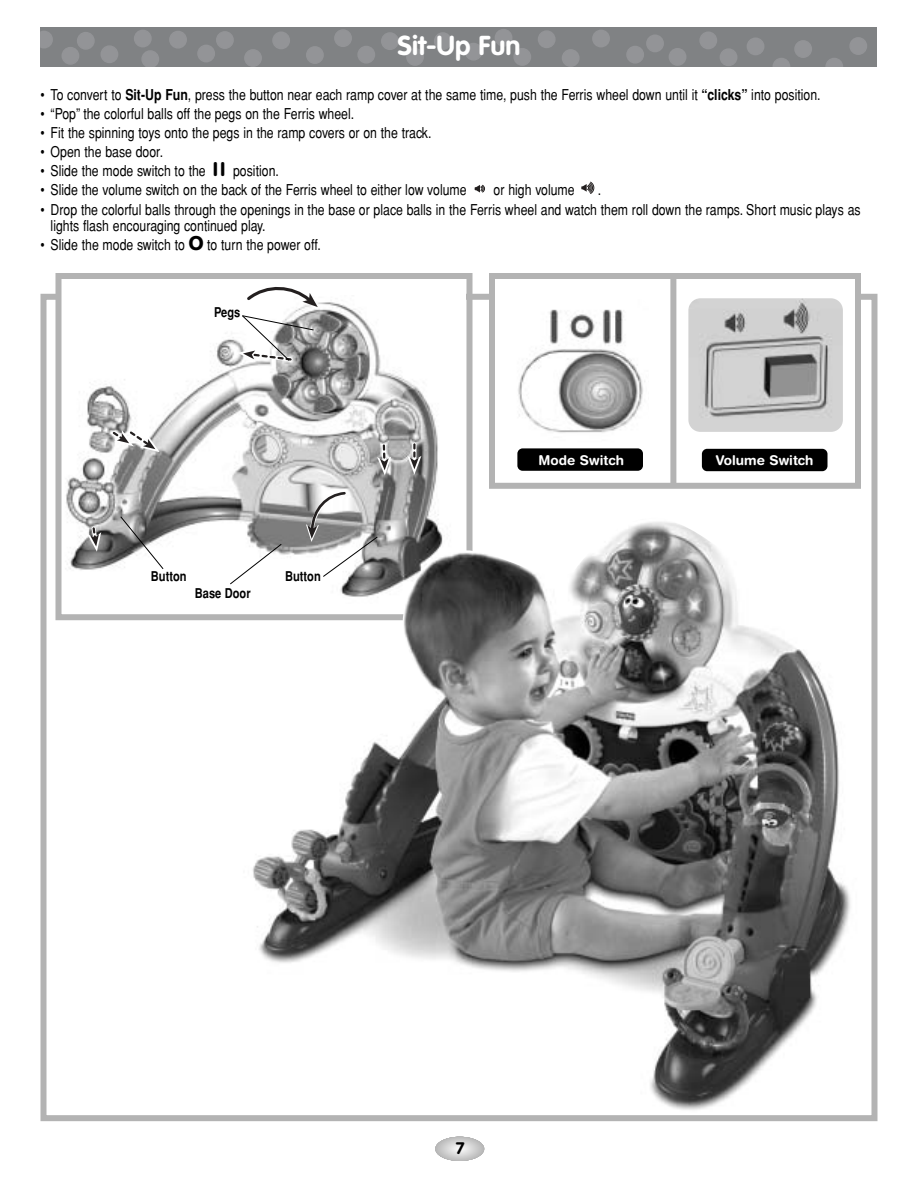
<style>
.page{position:relative;width:918px;height:1188px;background:#fff}
.page>*{position:absolute;margin:0;border:0;box-sizing:border-box;transform-origin:0 0}
.t1{font:700 27px "VAG Rounded";color:#fff}
.t2{font:700 16.5px "VAG Rounded";color:#000}
.t3{font:condensed 15px/16.5px "Helvetica";color:#000}
.t4{font:700 condensed 13.5px "Helvetica";color:#000}
.t5{font:700 13.5px "Helvetica Rounded";color:#fff}
.s1{font-weight:700}
.s2{font-family:"VAG Rounded";font-weight:900;font-stretch:normal;font-size:19.5px}
</style>
<div class="page">
<div style="left:40px;top:294px;width:838px;height:827px;border:6px solid #b3b3b3"></div>
<div style="left:40px;top:27px;width:838px;height:40px;background:#808284"></div>
<svg style="left:40px;top:31px;width:13px;height:17px"></svg>
<div style="left:61px;top:47px;width:18px;height:18px;background:#939497;border:2px solid #939497;border-radius:50%"></div>
<div style="left:77px;top:32px;width:18px;height:18px;background:#939497;border:2px solid #939497;border-radius:50%"></div>
<div style="left:100px;top:45px;width:18px;height:18px;background:#939497;border:2px solid #939497;border-radius:50%"></div>
<div style="left:134px;top:30px;width:18px;height:17px;background:#939497;border:2px solid #939497;border-radius:50%"></div>
<svg style="left:141px;top:50px;width:18px;height:17px"></svg>
<div style="left:169px;top:31px;width:18px;height:18px;background:#939497;border:2px solid #939497;border-radius:50%"></div>
<div style="left:197px;top:45px;width:18px;height:17px;background:#939497;border:2px solid #939497;border-radius:50%"></div>
<div style="left:216px;top:31px;width:18px;height:18px;background:#939497;border:2px solid #939497;border-radius:50%"></div>
<div style="left:244px;top:49px;width:18px;height:18px;background:#939497;border:2px solid #939497;border-radius:50%"></div>
<div style="left:272px;top:31px;width:18px;height:18px;background:#939497;border:2px solid #939497;border-radius:50%"></div>
<div style="left:306px;top:46px;width:18px;height:18px;background:#939497;border:2px solid #939497;border-radius:50%"></div>
<div style="left:334px;top:29px;width:18px;height:18px;background:#939497;border:2px solid #939497;border-radius:50%"></div>
<div style="left:357px;top:46px;width:18px;height:18px;background:#939497;border:2px solid #939497;border-radius:50%"></div>
<div style="left:381px;top:32px;width:18px;height:18px;background:#939497;border:2px solid #939497;border-radius:50%"></div>
<div style="left:406px;top:48px;width:18px;height:18px;background:#939497;border:2px solid #939497;border-radius:50%"></div>
<div style="left:434px;top:32px;width:18px;height:18px;background:#939497;border:2px solid #939497;border-radius:50%"></div>
<div style="left:465px;top:43px;width:17px;height:18px;background:#939497;border:2px solid #939497;border-radius:50%"></div>
<div style="left:495px;top:29px;width:17px;height:18px;background:#939497;border:2px solid #939497;border-radius:50%"></div>
<div style="left:513px;top:48px;width:18px;height:18px;background:#939497;border:2px solid #939497;border-radius:50%"></div>
<div style="left:538px;top:30px;width:18px;height:18px;background:#939497;border:2px solid #939497;border-radius:50%"></div>
<div style="left:562px;top:49px;width:18px;height:18px;background:#939497;border:2px solid #939497;border-radius:50%"></div>
<div style="left:592px;top:30px;width:18px;height:17px;background:#939497;border:2px solid #939497;border-radius:50%"></div>
<div style="left:626px;top:46px;width:18px;height:18px;background:#939497;border:2px solid #939497;border-radius:50%"></div>
<div style="left:646px;top:34px;width:18px;height:18px;background:#939497;border:2px solid #939497;border-radius:50%"></div>
<div style="left:669px;top:48px;width:17px;height:18px;background:#939497;border:2px solid #939497;border-radius:50%"></div>
<div style="left:699px;top:31px;width:18px;height:18px;background:#939497;border:2px solid #939497;border-radius:50%"></div>
<div style="left:720px;top:48px;width:17px;height:18px;background:#939497;border:2px solid #939497;border-radius:50%"></div>
<div style="left:849px;top:37px;width:18px;height:18px;background:#939497;border:2px solid #939497;border-radius:50%"></div>
<div style="left:794px;top:40px;width:18px;height:18px;background:#939497;border:2px solid #939497;border-radius:50%"></div>
<div style="left:747px;top:37px;width:17px;height:18px;background:#939497;border:2px solid #939497;border-radius:50%"></div>
<svg style="left:773px;top:58px;width:17px;height:9px"></svg>
<svg style="left:825px;top:58px;width:18px;height:9px"></svg>
<svg style="left:435px;top:1137px;width:49px;height:24px"></svg>
<svg style="left:581px;top:181px;width:14px;height:13px"></svg>
<svg style="left:475px;top:184px;width:10px;height:9px"></svg>
<div style="left:495px;top:279px;width:360px;height:204px;background:#fff"></div>
<div style="left:489px;top:273px;width:372px;height:216px;border:6px solid #b3b3b3"></div>
<img style="left:506px;top:299px;width:143px;height:153px;border-radius:12px">
<div style="left:517px;top:448px;width:126px;height:23px;background:#000;border-radius:5px"></div>
<div style="left:702px;top:449px;width:126px;height:22px;background:#000;border-radius:5px"></div>
<img style="left:688px;top:298px;width:155px;height:134px;border-radius:12px">
<div style="left:670px;top:279px;width:6px;height:209px;background:#b3b3b3"></div>
<div style="left:62px;top:279px;width:404px;height:335px;background:#fff"></div>
<img style="left:66px;top:302px;width:373px;height:268px">
<svg style="left:108px;top:427px;width:52px;height:25px"></svg>
<svg style="left:377px;top:441px;width:14px;height:35px"></svg>
<svg style="left:407px;top:444px;width:14px;height:31px"></svg>
<svg style="left:244px;top:287px;width:74px;height:20px"></svg>
<svg style="left:87px;top:524px;width:14px;height:28px"></svg>
<div style="left:56px;top:273px;width:416px;height:347px;border:6px solid #b3b3b3"></div>
<svg style="left:238px;top:314px;width:77px;height:50px"></svg>
<svg style="left:119px;top:515px;width:45px;height:55px"></svg>
<svg style="left:306px;top:489px;width:73px;height:28px"></svg>
<img style="left:208px;top:517px;width:643px;height:593px">
<h1 class="t1" style="left:398px;top:34px;width:124px">Sit-Up Fun</h1>
<p class="t3" style="left:40px;top:88px;width:782px">• To convert to <span class="s1">Sit-Up Fun</span>, press the button near each ramp cover at the same time, push the Ferris wheel down until it <span class="s1">“clicks”</span> into position.</p>
<p class="t3" style="left:40px;top:107px;width:315px">• “Pop” the colorful balls off the pegs on the Ferris wheel.</p>
<p class="t3" style="left:40px;top:126px;width:392px">• Fit the spinning toys onto the pegs in the ramp covers or on the track.</p>
<p class="t3" style="left:40px;top:145px;width:124px">• Open the base door.</p>
<p class="t3" style="left:40px;top:164px;width:240px">• Slide the mode switch to the <span class="s2">II</span> position.</p>
<p class="t3" style="left:41px;top:183px;width:428px">• Slide the volume switch on the back of the Ferris wheel to either low volume</p>
<p class="t3" style="left:494px;top:183px;width:83px">or high volume</p>
<p class="t3" style="left:598px;top:183px;width:5px">.</p>
<p class="t3" style="left:51px;top:202px;width:812px;text-indent:-10px">• Drop the colorful balls through the openings in the base or place balls in the Ferris wheel and watch them roll down the ramps. Short music plays as lights flash encouraging continued play.</p>
<p class="t3" style="left:41px;top:238px;width:282px">• Slide the mode switch to <span class="s2">O</span> to turn the power off.</p>
<p class="t4" style="left:214px;top:307px;width:28px">Pegs</p>
<p class="t4" style="left:151px;top:571px;width:37px">Button</p>
<p class="t4" style="left:285px;top:571px;width:37px">Button</p>
<p class="t4" style="left:195px;top:589px;width:57px">Base Door</p>
<p class="t5" style="left:539px;top:455px;width:87px">Mode Switch</p>
<p class="t5" style="left:716px;top:455px;width:99px">Volume Switch</p>
<p class="t2" style="left:456px;top:1141px;width:10px">7</p>
</div>
